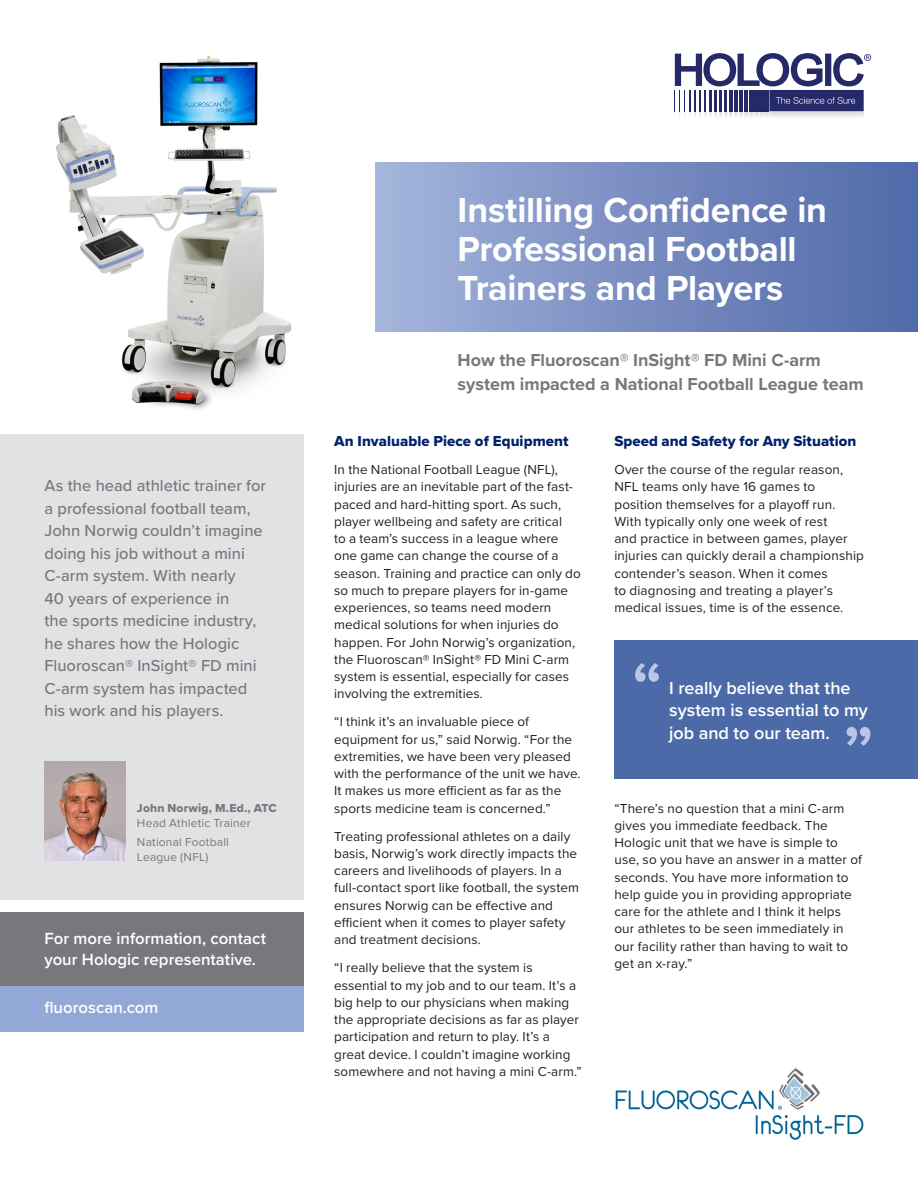
<style>
.page{position:relative;width:918px;height:1188px;background:#fff}
.page>*{position:absolute;margin:0;border:0;box-sizing:border-box;transform-origin:0 0}
.t1{font:600 72px "Proxima Nova";color:#bac6e4}
.t2{font:700 36px/39px "Proxima Nova";letter-spacing:-.005em;color:#fff}
.t3{font:700 18px/24px "Proxima Nova";letter-spacing:-.005em;color:#76787b}
.t4{font:600 18px/22.5px "Proxima Nova";letter-spacing:-.005em;color:#fff}
.t5{font:600 16.8px/21px "Proxima Nova";color:#fff}
.t6{font:500 16.5px/22.5px "Proxima Nova";color:#76787b}
.t7{font:15px "Proxima Nova Extrabld";letter-spacing:.005em;color:#00226b}
.t8{font:13.5px/17.2px "Proxima Nova";letter-spacing:.01em;color:#231f20}
.t9{font:12px/18.3px "Proxima Nova";letter-spacing:.015em;color:#76787b}
.t10{font:12px "Proxima Nova Extrabld";letter-spacing:.015em;color:#76787b}
</style>
<div class="page">
<img style="left:615px;top:1068px;width:249px;height:72px">
<img style="left:56px;top:56px;width:236px;height:354px">
<svg style="left:675px;top:53px;width:196px;height:64px"></svg>
<div style="left:375px;top:162px;width:543px;height:169px;background:linear-gradient(to right,#a4b3db,#4f68a8)"></div>
<div style="left:614px;top:640px;width:304px;height:138px;background:#4d6aa8"></div>
<div style="left:0;top:434px;width:303px;height:466px;background:#e1e2e4"></div>
<div style="left:0;top:982px;width:303px;height:50px;background:#92a8d6"></div>
<div style="left:0;top:912px;width:303px;height:73px;background:#76787b"></div>
<img style="left:44px;top:761px;width:82px;height:100px">
<p class="t6" style="left:44px;top:474px;width:223px">As the head athletic trainer for a professional football team,<br>John Norwig couldn’t imagine doing his job without a mini<br>C-arm system. With nearly<br>40 years of experience in<br>the sports medicine industry, he shares how the Hologic<br>Fluoroscan® InSight® FD mini<br>C-arm system has impacted his work and his players.</p>
<p class="t10" style="left:137px;top:800px;width:141px">John Norwig, M.Ed., ATC</p>
<p class="t9" style="left:137px;top:814px;width:115px">Head Athletic Trainer<br>National Football</p>
<p class="t9" style="left:137px;top:847px;width:73px">League (NFL)</p>
<p class="t5" style="left:44px;top:928px;width:223px">For more information, contact your Hologic representative.</p>
<p class="t5" style="left:44px;top:996px;width:116px">fluoroscan.com</p>
<h2 class="t2" style="left:458px;top:189px;width:371px">Instilling Confidence in<br>Professional Football<br>Trainers and Players</h2>
<h3 class="t3" style="left:458px;top:348px;width:408px">How the Fluoroscan® InSight® FD Mini C-arm system impacted a National Football League team</h3>
<p class="t7" style="left:334px;top:430px;width:236px">An Invaluable Piece of Equipment</p>
<p class="t8" style="left:334px;top:460px;width:248px">In the National Football League (NFL), injuries are an inevitable part of the fast&shy;paced and hard-hitting sport. As such, player wellbeing and safety are critical<br>to a team’s success in a league where one game can change the course of a season. Training and practice can only do so much to prepare players for in-game experiences, so teams need modern medical solutions for when injuries do happen. For John Norwig’s organization, the Fluoroscan® InSight® FD Mini C-arm system is essential, especially for cases involving the extremities.</p>
<p class="t8" style="left:334px;top:713px;width:248px">“I think it’s an invaluable piece of equipment for us,” said Norwig. “For the extremities, we have been very pleased with the performance of the unit we have.<br>It makes us more efficient as far as the sports medicine team is concerned.”</p>
<p class="t8" style="left:334px;top:827px;width:246px">Treating professional athletes on a daily basis, Norwig’s work directly impacts the careers and livelihoods of players. In a full-contact sport like football, the system ensures Norwig can be effective and efficient when it comes to player safety and treatment decisions.</p>
<p class="t8" style="left:334px;top:959px;width:249px">“I really believe that the system is essential to my job and to our team. It’s a big help to our physicians when making the appropriate decisions as far as player participation and return to play. It’s a great device. I couldn’t imagine working somewhere and not having a mini C-arm.”</p>
<p class="t7" style="left:614px;top:430px;width:243px">Speed and Safety for Any Situation</p>
<p class="t8" style="left:614px;top:460px;width:251px">Over the course of the regular reason, NFL teams only have 16 games to position themselves for a playoff run.<br>With typically only one week of rest<br>and practice in between games, player injuries can quickly derail a championship contender’s season. When it comes<br>to diagnosing and treating a player’s medical issues, time is of the essence.</p>
<h1 class="t1" style="left:632px;top:634px;width:32px">“</h1>
<h3 class="t4" style="left:669px;top:676px;width:200px">I really believe that the system is essential to my job and to our team.</h3>
<h1 class="t1" style="left:843px;top:698px;width:32px">”</h1>
<p class="t8" style="left:614px;top:799px;width:249px">“There’s no question that a mini C-arm gives you immediate feedback. The Hologic unit that we have is simple to use, so you have an answer in a matter of seconds. You have more information to help guide you in providing appropriate care for the athlete and I think it helps our athletes to be seen immediately in our facility rather than having to wait to get an x-ray.”</p>
</div>
